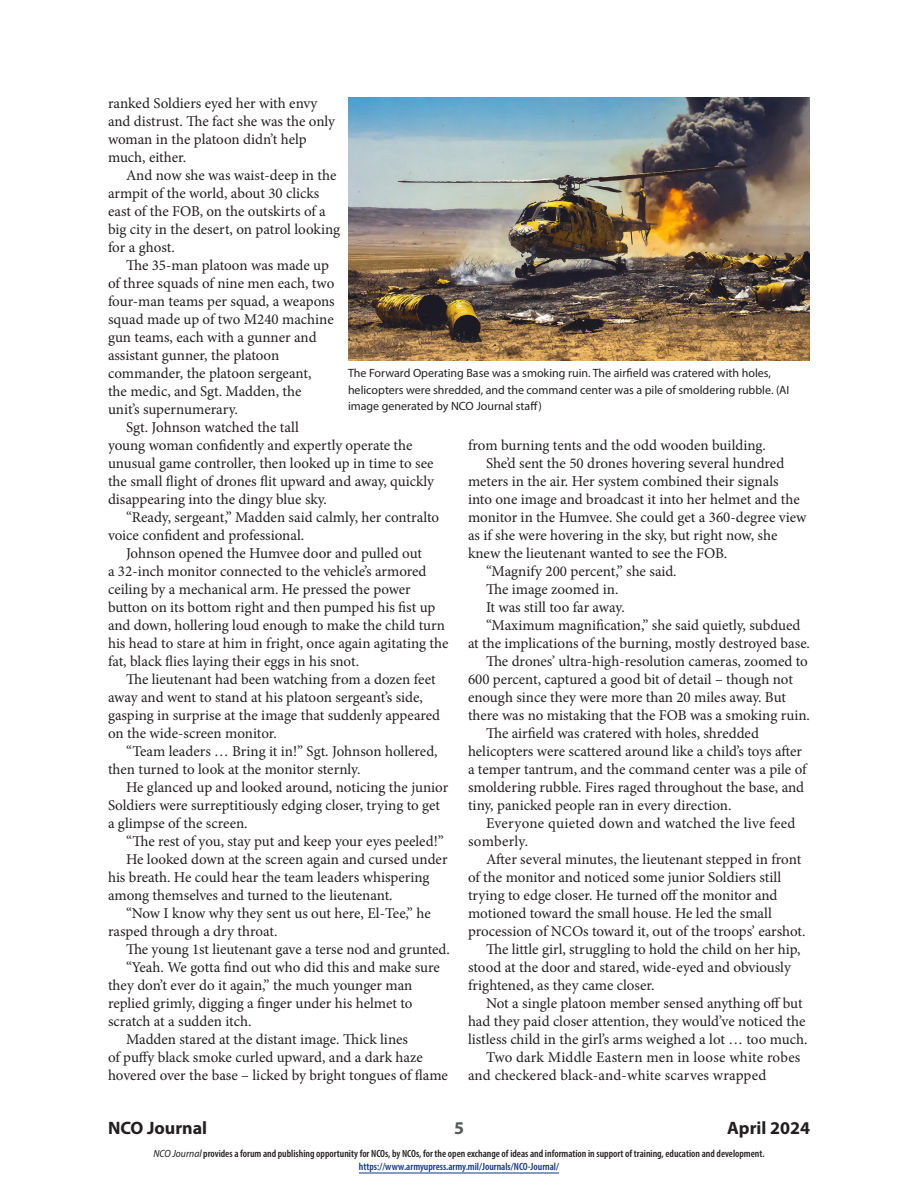
<style>
.page{position:relative;width:918px;height:1188px;background:#fff}
.page>*{position:absolute;margin:0;border:0;box-sizing:border-box;transform-origin:0 0}
.t1{font:700 18px "Myriad Pro";color:#231f20}
.t2{font:700 18px "Myriad Pro";color:#57585a}
.body{font:15px/18px "Minion Pro";color:#231f20}
.cutline{font:12px/16.5px "Myriad Pro";color:#231f20}
.t3{font:600 condensed 10.5px/13.5px "Myriad Pro";color:#231f20;text-align:center}
.s1{font-weight:400;font-style:italic;font-stretch:semi-condensed}
.s2{color:#113880}
</style>
<div class="page">
<hr style="left:359px;top:1173px;width:200px;height:1px;background:#113880">
<img style="left:348px;top:98px;width:462px;height:263px">
<p class="body" style="left:108px;top:94px;width:229px">ranked Soldiers eyed her with envy and distrust. The fact she was the only woman in the platoon didn’t help much, either.</p>
<p class="body" style="left:108px;top:166px;width:234px;text-indent:18px">And now she was waist-deep in the armpit of the world, about 30 clicks east of the FOB, on the outskirts of a big city in the desert, on patrol looking for a ghost.</p>
<p class="body" style="left:108px;top:256px;width:228px;text-indent:18px">The 35-man platoon was made up of three squads of nine men each, two four-man teams per squad, a weapons squad made up of two M240 machine gun teams, each with a gunner and assistant gunner, the platoon commander, the platoon sergeant,<br>the medic, and Sgt. Madden, the unit’s supernumerary.</p>
<p class="body" style="left:108px;top:418px;width:328px;text-indent:18px">Sgt. Johnson watched the tall<br>young woman confidently and expertly operate the unusual game controller, then looked up in time to see the small flight of drones flit upward and away, quickly disappearing into the dingy blue sky.</p>
<p class="body" style="left:108px;top:508px;width:333px;text-indent:18px">“Ready, sergeant,” Madden said calmly, her contralto voice confident and professional.</p>
<p class="body" style="left:108px;top:544px;width:342px;text-indent:18px">Johnson opened the Humvee door and pulled out<br>a 32-inch monitor connected to the vehicle’s armored ceiling by a mechanical arm. He pressed the power button on its bottom right and then pumped his fist up and down, hollering loud enough to make the child turn his head to stare at him in fright, once again agitating the fat, black flies laying their eggs in his snot.</p>
<p class="body" style="left:108px;top:670px;width:334px;text-indent:18px">The lieutenant had been watching from a dozen feet away and went to stand at his platoon sergeant’s side, gasping in surprise at the image that suddenly appeared on the wide-screen monitor.</p>
<p class="body" style="left:108px;top:742px;width:331px;text-indent:18px">“Team leaders … Bring it in!” Sgt. Johnson hollered, then turned to look at the monitor sternly.</p>
<p class="body" style="left:108px;top:778px;width:342px;text-indent:18px">He glanced up and looked around, noticing the junior<br>Soldiers were surreptitiously edging closer, trying to get a glimpse of the screen.</p>
<p class="body" style="left:126px;top:832px;width:319px">“The rest of you, stay put and keep your eyes peeled!”</p>
<p class="body" style="left:108px;top:850px;width:341px;text-indent:18px">He looked down at the screen again and cursed under his breath. He could hear the team leaders whispering among themselves and turned to the lieutenant.</p>
<p class="body" style="left:108px;top:904px;width:324px;text-indent:18px">“Now I know why they sent us out here, El-Tee,” he rasped through a dry throat.</p>
<p class="body" style="left:126px;top:940px;width:325px">The young 1st lieutenant gave a terse nod and grunted.</p>
<p class="body" style="left:108px;top:958px;width:333px;text-indent:18px">“Yeah. We gotta find out who did this and make sure they don’t ever do it again,” the much younger man replied grimly, digging a finger under his helmet to scratch at a sudden itch.</p>
<p class="body" style="left:108px;top:1030px;width:341px;text-indent:18px">Madden stared at the distant image. Thick lines<br>of puffy black smoke curled upward, and a dark haze hovered over the base – licked by bright tongues of flame</p>
<p class="cutline" style="left:348px;top:365px;width:443px">The Forward Operating Base was a smoking ruin. The airfield was cratered with holes, helicopters were shredded, and the command center was a pile of smoldering rubble. (AI image generated by NCO Journal staff)</p>
<p class="body" style="left:468px;top:436px;width:299px">from burning tents and the odd wooden building.</p>
<p class="body" style="left:468px;top:454px;width:340px;text-indent:18px">She’d sent the 50 drones hovering several hundred meters in the air. Her system combined their signals<br>into one image and broadcast it into her helmet and the monitor in the Humvee. She could get a 360-degree view as if she were hovering in the sky, but right now, she knew the lieutenant wanted to see the FOB.</p>
<p class="body" style="left:486px;top:562px;width:192px">“Magnify 200 percent,” she said.</p>
<p class="body" style="left:486px;top:580px;width:134px">The image zoomed in.</p>
<p class="body" style="left:486px;top:598px;width:140px">It was still too far away.</p>
<p class="body" style="left:468px;top:616px;width:344px;text-align:center">“Maximum magnification,” she said quietly, subdued<br>at the implications of the burning, mostly destroyed base.</p>
<p class="body" style="left:468px;top:652px;width:344px;text-indent:18px">The drones’ ultra-high-resolution cameras, zoomed to 600 percent, captured a good bit of detail – though not enough since they were more than 20 miles away. But there was no mistaking that the FOB was a smoking ruin.</p>
<p class="body" style="left:468px;top:724px;width:340px;text-indent:18px">The airfield was cratered with holes, shredded helicopters were scattered around like a child’s toys after a temper tantrum, and the command center was a pile of smoldering rubble. Fires raged throughout the base, and tiny, panicked people ran in every direction.</p>
<p class="body" style="left:468px;top:814px;width:329px;text-indent:18px">Everyone quieted down and watched the live feed somberly.</p>
<p class="body" style="left:468px;top:850px;width:339px;text-indent:18px">After several minutes, the lieutenant stepped in front of the monitor and noticed some junior Soldiers still trying to edge closer. He turned off the monitor and motioned toward the small house. He led the small procession of NCOs toward it, out of the troops’ earshot.</p>
<p class="body" style="left:468px;top:940px;width:334px;text-indent:18px">The little girl, struggling to hold the child on her hip, stood at the door and stared, wide-eyed and obviously frightened, as they came closer.</p>
<p class="body" style="left:468px;top:994px;width:341px;text-indent:18px">Not a single platoon member sensed anything off but had they paid closer attention, they would’ve noticed the listless child in the girl’s arms weighed a lot … too much.</p>
<p class="body" style="left:468px;top:1048px;width:334px;text-indent:18px">Two dark Middle Eastern men in loose white robes and checkered black-and-white scarves wrapped</p>
<p class="t1" style="left:108px;top:1116px;width:101px">NCO Journal</p>
<p class="t2" style="left:454px;top:1116px;width:11px">5</p>
<p class="t1" style="left:727px;top:1116px;width:84px">April 2024</p>
<p class="t3" style="left:153px;top:1146px;width:613px"><span class="s1">NCO Journal</span> provides a forum and publishing opportunity for NCOs, by NCOs, for the open exchange of ideas and information in support of training, education and development. <span class="s2">https://www.armyupress.army.mil/Journals/NCO-Journal/</span></p>
</div>
